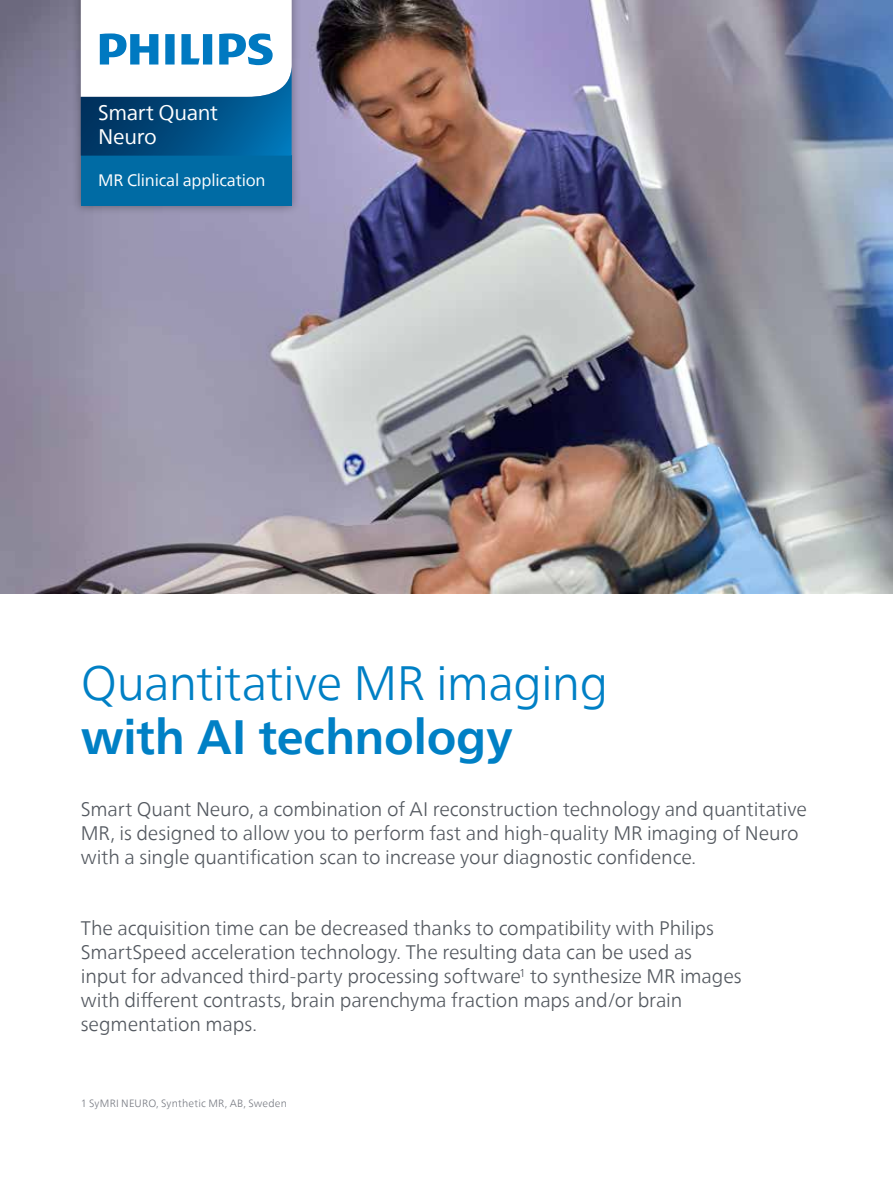
<style>
.page{position:relative;width:893px;height:1188px;background:#fff}
.page>*{position:absolute;margin:0;border:0;box-sizing:border-box;transform-origin:0 0}
.t1{font:300 48px "Neue Frutiger World";letter-spacing:-.015em;color:#0080c5}
.t2{font:700 48px "Neue Frutiger World";letter-spacing:-.01em;color:#0080c5}
.t3{font:21px/24px "Neue Frutiger World";letter-spacing:-.02em;color:#fff}
.t4{font:300 19.5px/24px "Neue Frutiger World";letter-spacing:-.01em;color:#53585f}
.t5{font:16.5px "Neue Frutiger World";letter-spacing:-.015em;color:#fff}
.t6{font:300 10.5px "Neue Frutiger World";letter-spacing:.015em;color:#787b83}
</style>
<div class="page">
<img style="left:0;top:0;width:893px;height:594px">
<div style="left:72px;top:0;width:229px;height:215px;background:#000;opacity:.35"></div>
<div style="left:81px;top:156px;width:211px;height:50px;background:#006ba4"></div>
<svg style="left:81px;top:0;width:211px;height:156px"></svg>
<p class="t3" style="left:98px;top:101px;width:121px">Smart Quant<br>Neuro</p>
<p class="t5" style="left:98px;top:167px;width:169px">MR Clinical application</p>
<h1 class="t1" style="left:81px;top:646px;width:529px">Quantitative MR imaging</h1>
<h1 class="t2" style="left:81px;top:695px;width:434px">with AI technology</h1>
<p class="t4" style="left:81px;top:798px;width:728px">Smart Quant Neuro, a combination of AI reconstruction technology and quantitative<br>MR, is designed to allow you to perform fast and high-quality MR imaging of Neuro with a single quantification scan to increase your diagnostic confidence.</p>
<p class="t4" style="left:81px;top:917px;width:662px">The acquisition time can be decreased thanks to compatibility with Philips SmartSpeed acceleration technology. The resulting data can be used as input for advanced third-party processing software<sup>1</sup> to synthesize MR images with different contrasts, brain parenchyma fraction maps and/or brain segmentation maps.</p>
<p class="t6" style="left:81px;top:1095px;width:208px">1 SyMRI NEURO, Synthetic MR, AB, Sweden</p>
</div>
